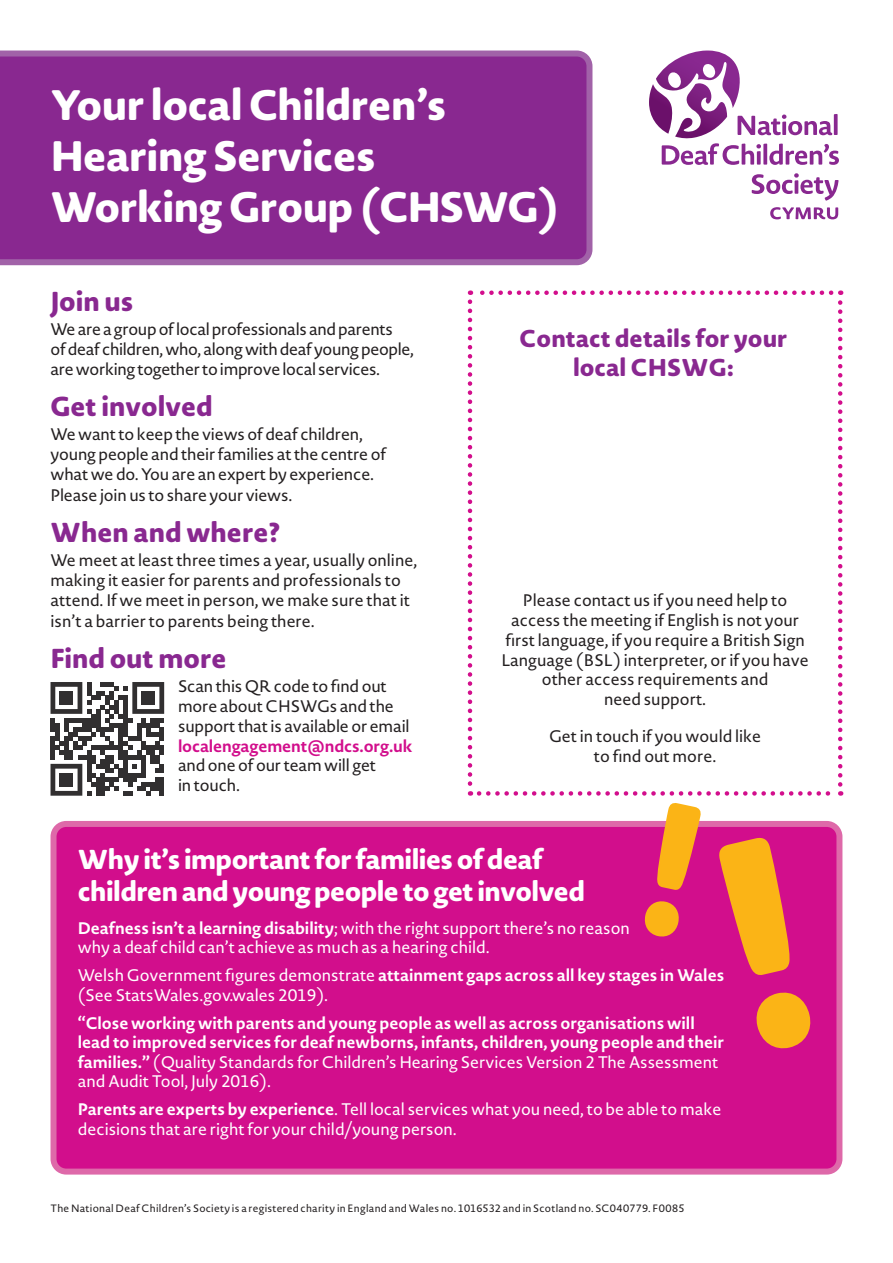
<style>
.page{position:relative;width:893px;height:1263px;background:#fff}
.page>*{position:absolute;margin:0;border:0;box-sizing:border-box;transform-origin:0 0}
.t1{font:800 42px/51px "Novel Sans Rd Pro";letter-spacing:-.01em;color:#fff}
.t2{font:800 27px/32.4px "Novel Sans Rd Pro";letter-spacing:-.02em;color:#fff}
.t3{font:800 27px "Novel Sans Rd Pro";color:#892890}
.t4{font:800 24px/28.8px "Novel Sans Rd Pro";color:#892890;text-align:center}
.t5{font:16.5px/19.8px "Novel Sans Pro";letter-spacing:-.01em;color:#231f20}
.t6{font:16.5px/19.5px "Novel Sans Pro";color:#fff}
.t7{font:700 16.5px/19.5px "Novel Sans Pro";color:#fff}
.t8{font:700 16.5px "Novel Sans Pro";letter-spacing:-.01em;color:#d20e8c}
.t9{font:10.5px "Novel Sans Pro";letter-spacing:.025em;color:#231f20}
.s1{font-weight:700}
.s2{font-weight:400}
</style>
<div class="page">
<div style="left:54px;top:824px;width:785px;height:347px;background:#d20e8c;border-radius:13px"></div>
<div style="left:51px;top:821px;width:791px;height:353px;border:6px solid #de69a9;border-radius:13px"></div>
<div style="left:0;top:51px;width:592px;height:214px;background:#892890"></div>
<svg style="left:468px;top:302px;width:4px;height:494px"></svg>
<svg style="left:479px;top:791px;width:362px;height:5px"></svg>
<svg style="left:838px;top:290px;width:4px;height:494px"></svg>
<svg style="left:470px;top:290px;width:361px;height:5px"></svg>
<svg style="left:719px;top:837px;width:92px;height:212px"></svg>
<svg style="left:643px;top:803px;width:58px;height:134px"></svg>
<svg style="left:649px;top:51px;width:190px;height:114px"></svg>
<svg style="left:752px;top:173px;width:87px;height:28px"></svg>
<svg style="left:770px;top:207px;width:68px;height:12px"></svg>
<svg style="left:51px;top:682px;width:113px;height:114px"></svg>
<div style="left:60px;top:691px;width:13px;height:14px;background:#312f30"></div>
<div style="left:141px;top:691px;width:14px;height:14px;background:#312f30"></div>
<div style="left:60px;top:773px;width:13px;height:13px;background:#312f30"></div>
<h1 class="t1" style="left:51px;top:79px;width:510px">Your local Children’s<br>Hearing Services<br>Working Group (CHSWG)</h1>
<h2 class="t3" style="left:51px;top:281px;width:84px">Join us</h2>
<p class="t5" style="left:51px;top:319px;width:365px">We are a group of local professionals and parents ofdeaf children, who, along with deaf young people, are working together to improve local services.</p>
<h2 class="t3" style="left:51px;top:386px;width:164px">Get involved</h2>
<p class="t5" style="left:51px;top:424px;width:337px">We want to keep the views of deaf children, young people and their families at the centre of what we do. You are an expert by experience.</p>
<p class="t5" style="left:51px;top:485px;width:243px">Please join us to share your views.</p>
<h2 class="t3" style="left:51px;top:512px;width:231px">When and where?</h2>
<p class="t5" style="left:51px;top:550px;width:368px">We meet at least three times a year, usually online, making it easier for parents and professionals to attend. If we meet in person, we make sure that it</p>
<p class="t5" style="left:51px;top:611px;width:266px">isn’t a barrier to parents being there.</p>
<h2 class="t3" style="left:51px;top:638px;width:178px">Find out more</h2>
<p class="t5" style="left:178px;top:676px;width:233px">Scan this QR code to find out more about CHSWGs and the support that is available or email</p>
<p class="t8" style="left:178px;top:734px;width:236px">localengagement@ndcs.org.uk</p>
<p class="t5" style="left:178px;top:756px;width:200px">and one of our team will get in touch.</p>
<h3 class="t4" style="left:519px;top:323px;width:269px">Contact details for your local CHSWG:</h3>
<p class="t5" style="left:501px;top:590px;width:309px;text-align:center">Please contact us if you need help to access the meeting if English is not your first language, if you require a British Sign Language (BSL) interpreter, or if you have other access requirements and<br>need support.</p>
<p class="t5" style="left:549px;top:726px;width:214px;text-align:center">Get in touch if you would like to find out more.</p>
<h2 class="t2" style="left:78px;top:842px;width:509px">Why it’s important for families of deaf children and young people to get involved</h2>
<p class="t6" style="left:78px;top:918px;width:554px"><span class="s1">Deafness isn’t a learning disability</span>; with the right support there’s no reason why a deaf child can’t achieve as much as a hearing child.</p>
<p class="t6" style="left:78px;top:965px;width:648px">Welsh Government figures demonstrate <span class="s1">attainment gaps across all key stages in Wales </span>(See StatsWales.gov.wales 2019).</p>
<p class="t7" style="left:78px;top:1013px;width:648px">“Close working with parents and young people as well as across organisations will lead to improved services for deaf newborns, infants, children, young people and their families.” <span class="s2">(Quality Standards for Children’s Hearing Services Version 2 The Assessment and Audit Tool, July 2016).</span></p>
<p class="t6" style="left:78px;top:1099px;width:645px"><span class="s1">Parents are experts by experience</span>. Tell local services what you need, to be able to make decisions that are right for your child/young person.</p>
<p class="t9" style="left:51px;top:1201px;width:636px">The National Deaf Children’s Society is a registered charity in England and Wales no. 1016532 and in Scotland no. SC040779. F0085</p>
</div>
